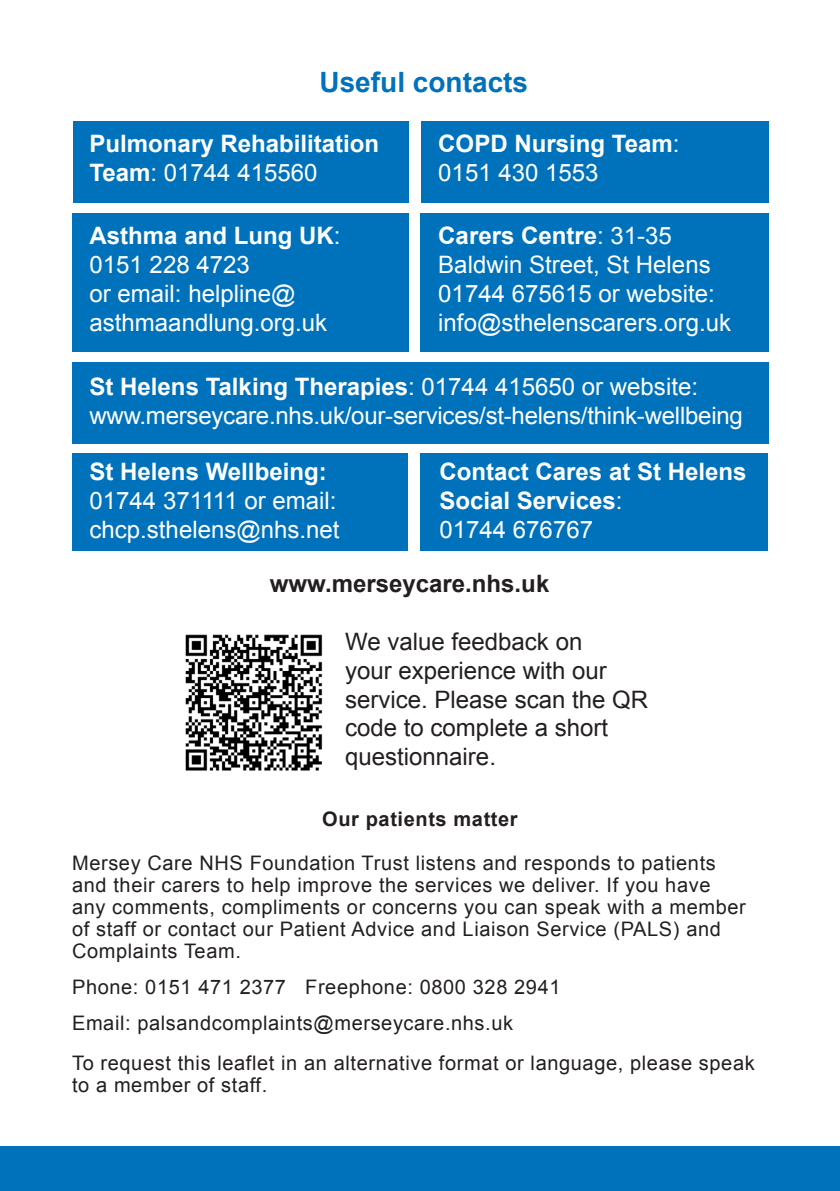
<style>
.page{position:relative;width:840px;height:1191px;background:#fff}
.page>*{position:absolute;margin:0;border:0;box-sizing:border-box;transform-origin:0 0}
.t1{font:700 28px "Arial";color:#0072bc}
.t2{font:24px/28.8px "Arial";color:#fff}
.t3{font:700 24px/28.8px "Arial";color:#fff}
.t4{font:24px/28.8px "Arial";color:#231f20}
.t5{font:700 24px "Arial";color:#231f20}
.t6{font:20px/22px "Arial";letter-spacing:.03em;color:#231f20}
.t7{font:700 20px "Arial";letter-spacing:.03em;color:#231f20}
.s1{font-weight:400}
.s2{font-weight:700}
</style>
<div class="page">
<div style="left:0;top:1146px;width:839px;height:45px;background:#0072bc"></div>
<img style="left:185px;top:634px;width:138px;height:137px">
<div style="left:73px;top:121px;width:335px;height:82px;background:#0072bc"></div>
<div style="left:72px;top:213px;width:336px;height:138px;background:#0072bc"></div>
<div style="left:72px;top:362px;width:696px;height:81px;background:#0072bc"></div>
<div style="left:420px;top:213px;width:348px;height:138px;background:#0072bc"></div>
<div style="left:72px;top:454px;width:335px;height:97px;background:#0072bc"></div>
<div style="left:421px;top:121px;width:347px;height:82px;background:#0072bc"></div>
<div style="left:420px;top:454px;width:347px;height:97px;background:#0072bc"></div>
<p class="t1" style="left:319px;top:64px;width:210px">Useful contacts</p>
<p class="t3" style="left:89px;top:130px;width:291px">Pulmonary Rehabilitation<br>Team<span class="s1">: 01744 415560</span></p>
<p class="t3" style="left:438px;top:130px;width:242px">COPD Nursing Team<span class="s1">:</span></p>
<p class="t2" style="left:438px;top:158px;width:162px">0151 430 1553</p>
<p class="t3" style="left:89px;top:222px;width:252px">Asthma and Lung UK<span class="s1">:<br>0151 228 4723</span></p>
<p class="t2" style="left:89px;top:279px;width:239px">or email: helpline@ asthmaandlung.org.uk</p>
<p class="t2" style="left:438px;top:222px;width:274px"><span class="s2">Carers Centre</span>: 31-35<br>Baldwin Street, St Helens</p>
<p class="t2" style="left:438px;top:279px;width:294px">01744 675615 or website: info@sthelenscarers.org.uk</p>
<p class="t3" style="left:89px;top:373px;width:609px">St Helens Talking Therapies<span class="s1">: 01744 415650 or website:</span></p>
<p class="t2" style="left:89px;top:401px;width:654px">www.merseycare.nhs.uk/our-services/st-helens/think-wellbeing</p>
<p class="t2" style="left:89px;top:457px;width:251px"><span class="s2">St Helens Wellbeing:<br></span>01744 371111 or email: chcp.sthelens@nhs.net</p>
<p class="t3" style="left:439px;top:458px;width:308px">Contact Cares at St Helens<br>Social Services<span class="s1">:</span></p>
<p class="t2" style="left:439px;top:515px;width:155px">01744 676767</p>
<p class="t5" style="left:270px;top:567px;width:281px">www.merseycare.nhs.uk</p>
<p class="t4" style="left:345px;top:627px;width:304px">We value feedback on<br>your experience with our service. Please scan the QR code to complete a short questionnaire.</p>
<p class="t7" style="left:322px;top:805px;width:197px">Our patients matter</p>
<p class="t6" style="left:72px;top:851px;width:675px">Mersey Care NHS Foundation Trust listens and responds to patients and their carers to help improve the services we deliver. If you have any comments, compliments or concerns you can speak with a member of staff or contact our Patient Advice and Liaison Service (PALS) and Complaints Team.</p>
<p class="t6" style="left:72px;top:975px;width:489px">Phone: 0151 471 2377 Freephone: 0800 328 2941</p>
<p class="t6" style="left:72px;top:1011px;width:442px">Email: palsandcomplaints@merseycare.nhs.uk</p>
<p class="t6" style="left:72px;top:1051px;width:683px">To request this leaflet in an alternative format or language, please speak to a member of staff.</p>
</div>
